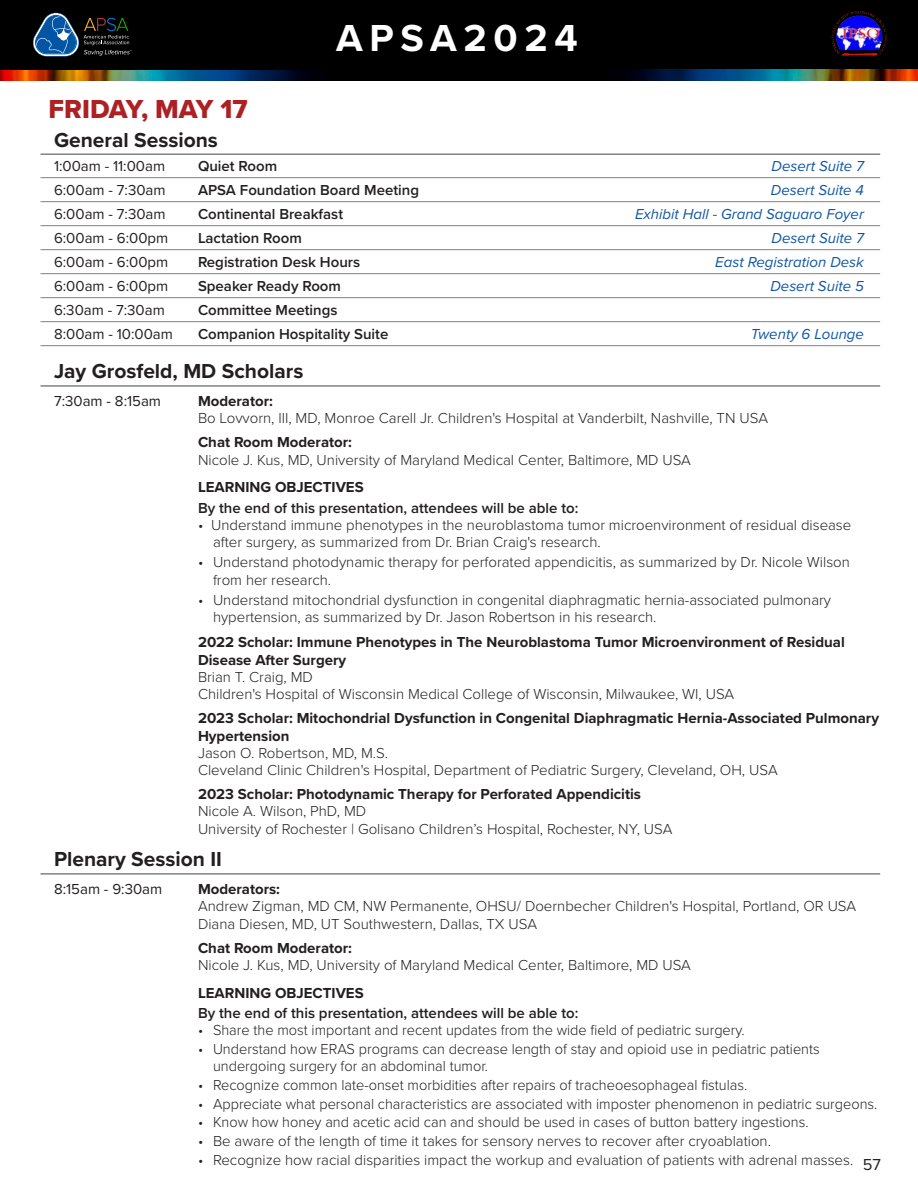
<style>
.page{position:relative;width:918px;height:1188px;background:#fff}
.page>*{position:absolute;margin:0;border:0;box-sizing:border-box;transform-origin:0 0}
.t1{font:700 39px "Proxima Nova";letter-spacing:.17em;color:#fff}
.t2{font:27px "Proxima Nova Extrabld";color:#ad2124}
.t3{font:700 21px "Proxima Nova";color:#231f20}
.t4{font:16.5px "Proxima Nova";color:#231f20}
.t5{font:300 15px/17.2px "Proxima Nova";color:#231f20}
.t6{font:600 15px "Proxima Nova";color:#231f20}
.t7{font:700 15px/17.5px "Proxima Nova";color:#231f20}
.t8{font:15px "Proxima Nova";color:#231f20}
.t9{font:italic 15px "Proxima Nova";color:#1055a4}
.s1{font-weight:700}
.s2{font-weight:300}
</style>
<div class="page">
<div style="left:0;top:0;width:918px;height:81px;background:#000001"></div>
<img style="left:0;top:70px;width:312px;height:11px">
<img style="left:625px;top:69px;width:293px;height:12px">
<svg style="left:33px;top:13px;width:99px;height:43px"></svg>
<img style="left:831px;top:11px;width:56px;height:45px">
<hr style="left:40px;top:153px;width:840px;height:2px;background:#808285">
<hr style="left:40px;top:177px;width:840px;height:1px;background:#808285">
<hr style="left:40px;top:201px;width:840px;height:1px;background:#808285">
<hr style="left:40px;top:225px;width:840px;height:1px;background:#808285">
<hr style="left:40px;top:249px;width:840px;height:1px;background:#808285">
<hr style="left:40px;top:273px;width:840px;height:1px;background:#808285">
<hr style="left:40px;top:297px;width:840px;height:1px;background:#808285">
<hr style="left:40px;top:321px;width:840px;height:1px;background:#808285">
<hr style="left:40px;top:345px;width:840px;height:1px;background:#808285">
<hr style="left:40px;top:385px;width:840px;height:2px;background:#808285">
<hr style="left:40px;top:873px;width:840px;height:2px;background:#808285">
<p class="t1" style="left:336px;top:9px;width:243px">APSA2024</p>
<p class="t2" style="left:49px;top:89px;width:201px">FRIDAY, MAY 17</p>
<p class="t3" style="left:54px;top:124px;width:165px">General Sessions</p>
<p class="t8" style="left:54px;top:155px;width:113px">1:00am - 11:00am</p>
<p class="t6" style="left:198px;top:155px;width:81px">Quiet Room</p>
<p class="t9" style="left:772px;top:155px;width:95px">Desert Suite 7</p>
<p class="t8" style="left:54px;top:179px;width:113px">6:00am - 7:30am</p>
<p class="t6" style="left:198px;top:179px;width:223px">APSA Foundation Board Meeting</p>
<p class="t9" style="left:771px;top:179px;width:95px">Desert Suite 4</p>
<p class="t8" style="left:54px;top:203px;width:113px">6:00am - 7:30am</p>
<p class="t6" style="left:198px;top:203px;width:147px">Continental Breakfast</p>
<p class="t9" style="left:635px;top:203px;width:230px">Exhibit Hall - Grand Saguaro Foyer</p>
<p class="t8" style="left:54px;top:227px;width:116px">6:00am - 6:00pm</p>
<p class="t6" style="left:198px;top:227px;width:105px">Lactation Room</p>
<p class="t9" style="left:772px;top:227px;width:95px">Desert Suite 7</p>
<p class="t8" style="left:54px;top:251px;width:116px">6:00am - 6:00pm</p>
<p class="t6" style="left:198px;top:251px;width:164px">Registration Desk Hours</p>
<p class="t9" style="left:715px;top:251px;width:150px">East Registration Desk</p>
<p class="t8" style="left:54px;top:275px;width:116px">6:00am - 6:00pm</p>
<p class="t6" style="left:198px;top:275px;width:145px">Speaker Ready Room</p>
<p class="t9" style="left:770px;top:275px;width:95px">Desert Suite 5</p>
<p class="t8" style="left:54px;top:299px;width:112px">6:30am - 7:30am</p>
<p class="t6" style="left:198px;top:299px;width:141px">Committee Meetings</p>
<p class="t8" style="left:54px;top:323px;width:120px">8:00am - 10:00am</p>
<p class="t6" style="left:198px;top:323px;width:192px">Companion Hospitality Suite</p>
<p class="t9" style="left:751px;top:323px;width:115px">Twenty 6 Lounge</p>
<p class="t3" style="left:54px;top:356px;width:251px">Jay Grosfeld, MD Scholars</p>
<p class="t8" style="left:54px;top:390px;width:109px">7:30am - 8:15am</p>
<p class="t5" style="left:198px;top:392px;width:572px"><span class="s1">Moderator:<br></span>Bo Lovvorn, III, MD, Monroe Carell Jr. Children's Hospital at Vanderbilt, Nashville, TN USA</p>
<p class="t5" style="left:198px;top:433px;width:495px"><span class="s1">Chat Room Moderator:<br></span>Nicole J. Kus, MD, University of Maryland Medical Center, Baltimore, MD USA</p>
<p class="t7" style="left:198px;top:478px;width:167px">LEARNING OBJECTIVES</p>
<p class="t6" style="left:198px;top:497px;width:382px">By the end of this presentation, attendees will be able to:</p>
<p class="t5" style="left:213px;top:516px;width:640px;text-indent:-15px">• Understand immune phenotypes in the neuroblastoma tumor microenvironment of residual disease after surgery, as summarized from Dr. Brian Craig's research.</p>
<p class="t5" style="left:213px;top:553px;width:638px;text-indent:-15px">• Understand photodynamic therapy for perforated appendicitis, as summarized by Dr. Nicole Wilson from her research.</p>
<p class="t5" style="left:213px;top:591px;width:620px;text-indent:-15px">• Understand mitochondrial dysfunction in congenital diaphragmatic hernia-associated pulmonary hypertension, as summarized by Dr. Jason Robertson in his research.</p>
<p class="t7" style="left:198px;top:633px;width:648px">2022 Scholar: Immune Phenotypes in The Neuroblastoma Tumor Microenvironment of Residual Disease After Surgery<br><span class="s2">Brian T. Craig, MD<br>Children's Hospital of Wisconsin Medical College of Wisconsin, Milwaukee, WI, USA</span></p>
<p class="t5" style="left:198px;top:709px;width:683px"><span class="s1">2023 Scholar: Mitochondrial Dysfunction in Congenital Diaphragmatic Hernia-Associated Pulmonary Hypertension<br></span>Jason O. Robertson, MD, M.S.<br>Cleveland Clinic Children's Hospital, Department of Pediatric Surgery, Cleveland, OH, USA</p>
<p class="t5" style="left:198px;top:785px;width:476px"><span class="s1">2023 Scholar: Photodynamic Therapy for Perforated Appendicitis<br></span>Nicole A. Wilson, PhD, MD<br>University of Rochester | Golisano Children’s Hospital, Rochester, NY, USA</p>
<p class="t3" style="left:54px;top:844px;width:169px">Plenary Session II</p>
<p class="t8" style="left:54px;top:878px;width:110px">8:15am - 9:30am</p>
<p class="t5" style="left:198px;top:880px;width:660px"><span class="s1">Moderators:<br></span>Andrew Zigman, MD CM, NW Permanente, OHSU/ Doernbecher Children's Hospital, Portland, OR USA<br>Diana Diesen, MD, UT Southwestern, Dallas, TX USA</p>
<p class="t5" style="left:198px;top:938px;width:495px"><span class="s1">Chat Room Moderator:<br></span>Nicole J. Kus, MD, University of Maryland Medical Center, Baltimore, MD USA</p>
<p class="t7" style="left:198px;top:984px;width:167px">LEARNING OBJECTIVES</p>
<p class="t6" style="left:198px;top:1002px;width:382px">By the end of this presentation, attendees will be able to:</p>
<p class="t5" style="left:198px;top:1021px;width:548px">• Share the most important and recent updates from the wide field of pediatric surgery.</p>
<p class="t5" style="left:213px;top:1039px;width:608px;text-indent:-15px">• Understand how ERAS programs can decrease length of stay and opioid use in pediatric patients undergoing surgery for an abdominal tumor.</p>
<p class="t5" style="left:198px;top:1075px;width:551px">• Recognize common late-onset morbidities after repairs of tracheoesophageal fistulas.</p>
<p class="t5" style="left:198px;top:1094px;width:681px">• Appreciate what personal characteristics are associated with imposter phenomenon in pediatric surgeons.</p>
<p class="t5" style="left:198px;top:1113px;width:612px">• Know how honey and acetic acid can and should be used in cases of button battery ingestions.</p>
<p class="t5" style="left:198px;top:1132px;width:575px">• Be aware of the length of time it takes for sensory nerves to recover after cryoablation.</p>
<p class="t5" style="left:198px;top:1150px;width:657px">• Recognize how racial disparities impact the workup and evaluation of patients with adrenal masses.</p>
<p class="t4" style="left:863px;top:1152px;width:20px">57</p>
</div>
